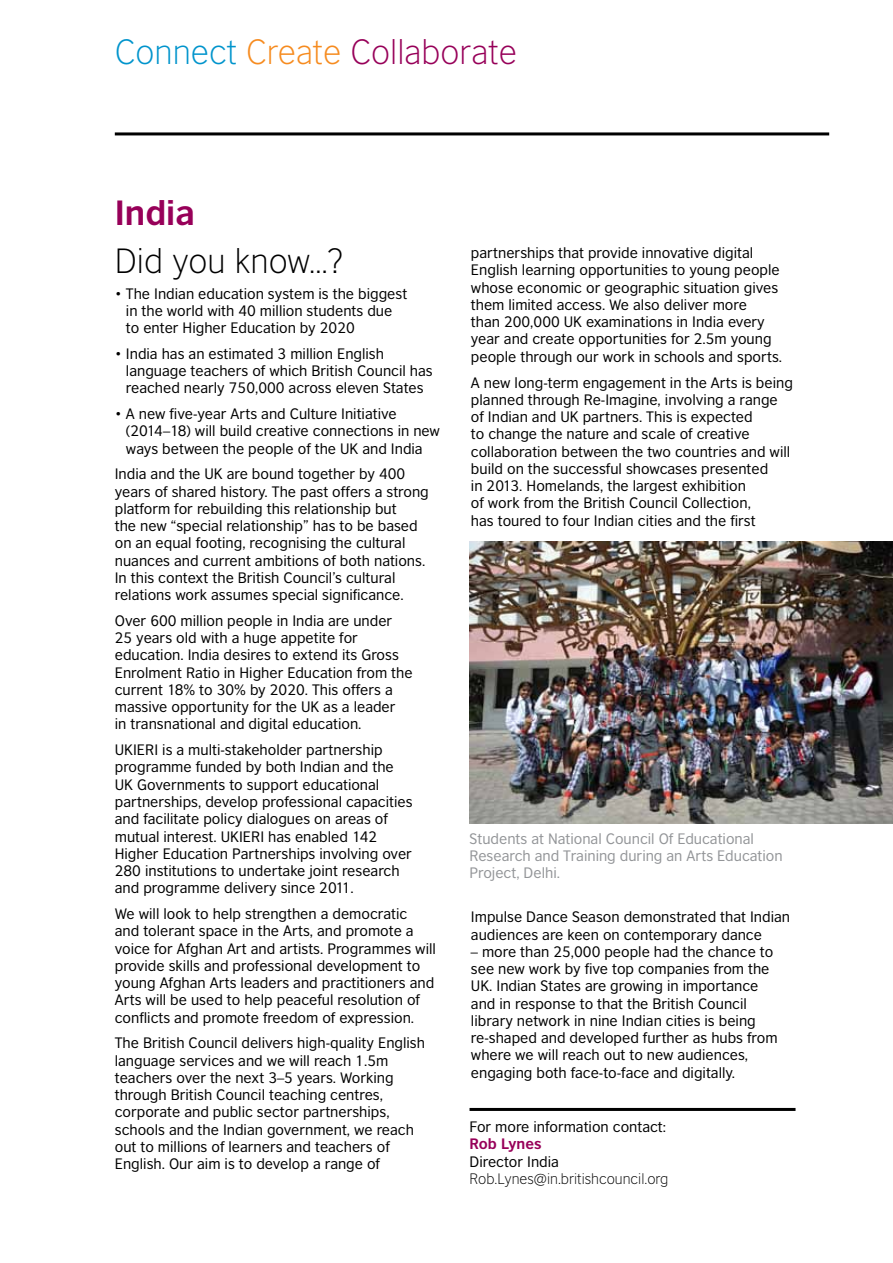
<style>
.page{position:relative;width:893px;height:1263px;background:#fff}
.page>*{position:absolute;margin:0;border:0;box-sizing:border-box;transform-origin:0 0}
.t1{font:300 33px "British Council Sans";color:#970059}
.t2{font:300 33px "British Council Sans";color:#000}
.t3{font:700 33px "British Council Sans";color:#970059}
.t4{font:14.25px/17.2px "British Council Sans";color:#000}
.t5{font:14.25px/17.2px "British Council Sans";color:#939598}
.t6{font:300 14.25px "British Council Sans";color:#000}
.t7{font:700 14.25px "British Council Sans";color:#970059}
.s1{color:#0094cc}
.s2{color:#f68b1f}
</style>
<div class="page">
<hr style="left:115px;top:132px;width:714px;height:3px;background:#000">
<hr style="left:469px;top:1108px;width:326px;height:3px;background:#000">
<img style="left:469px;top:541px;width:424px;height:283px">
<h1 class="t1" style="left:115px;top:34px;width:404px"><span class="s1">Connect</span> <span class="s2">Create</span> Collaborate</h1>
<h1 class="t3" style="left:115px;top:192px;width:81px">India</h1>
<h1 class="t2" style="left:115px;top:242px;width:230px">Did you know…?</h1>
<p class="t4" style="left:126px;top:285px;width:283px;text-indent:-11px">• The Indian education system is the biggest in the world with 40 million students due to enter Higher Education by 2020</p>
<p class="t4" style="left:126px;top:345px;width:308px;text-indent:-11px">• India has an estimated 3 million English language teachers of which British Council has reached nearly 750,000 across eleven States</p>
<p class="t4" style="left:126px;top:405px;width:316px;text-indent:-11px">• A new five-year Arts and Culture Initiative (2014–18) will build creative connections in new ways between the people of the UK and India</p>
<p class="t4" style="left:115px;top:465px;width:316px">India and the UK are bound together by 400 years of shared history. The past offers a strong platform for rebuilding this relationship but<br>the new “special relationship” has to be based on an equal footing, recognising the cultural nuances and current ambitions of both nations.<br>In this context the British Council’s cultural relations work assumes special significance.</p>
<p class="t4" style="left:115px;top:612px;width:299px">Over 600 million people in India are under 25 years old with a huge appetite for education. India desires to extend its Gross Enrolment Ratio in Higher Education from the current 18% to 30% by 2020. This offers a massive opportunity for the UK as a leader<br>in transnational and digital education.</p>
<p class="t4" style="left:115px;top:741px;width:299px">UKIERI is a multi-stakeholder partnership programme funded by both Indian and the UK Governments to support educational partnerships, develop professional capacities and facilitate policy dialogues on areas of mutual interest. UKIERI has enabled 142<br>Higher Education Partnerships involving over 280 institutions to undertake joint research and programme delivery since 2011.</p>
<p class="t4" style="left:115px;top:905px;width:323px">We will look to help strengthen a democratic<br>and tolerant space in the Arts, and promote a voice for Afghan Art and artists. Programmes will provide skills and professional development to young Afghan Arts leaders and practitioners and Arts will be used to help peaceful resolution of conflicts and promote freedom of expression.</p>
<p class="t4" style="left:115px;top:1034px;width:312px">The British Council delivers high-quality English language services and we will reach 1.5m teachers over the next 3–5 years. Working through British Council teaching centres, corporate and public sector partnerships, schools and the Indian government, we reach out to millions of learners and teachers of English. Our aim is to develop a range of</p>
<p class="t4" style="left:471px;top:244px;width:313px">partnerships that provide innovative digital English learning opportunities to young people whose economic or geographic situation gives them limited access. We also deliver more<br>than 200,000 UK examinations in India every year and create opportunities for 2.5m young people through our work in schools and sports.</p>
<p class="t4" style="left:471px;top:373px;width:323px">A new long-term engagement in the Arts is being planned through Re-Imagine, involving a range of Indian and UK partners. This is expected<br>to change the nature and scale of creative collaboration between the two countries and will build on the successful showcases presented<br>in 2013. Homelands, the largest exhibition<br>of work from the British Council Collection,<br>has toured to four Indian cities and the first</p>
<p class="t5" style="left:469px;top:830px;width:315px">Students at National Council Of Educational<br>Research and Training during an Arts Education<br>Project, Delhi.</p>
<p class="t4" style="left:471px;top:908px;width:321px">Impulse Dance Season demonstrated that Indian audiences are keen on contemporary dance</p>
<p class="t4" style="left:471px;top:943px;width:308px">– more than 25,000 people had the chance to see new work by five top companies from the UK. Indian States are growing in importance and in response to that the British Council library network in nine Indian cities is being re-shaped and developed further as hubs from where we will reach out to new audiences, engaging both face-to-face and digitally.</p>
<p class="t4" style="left:469px;top:1118px;width:198px">For more information contact:</p>
<p class="t7" style="left:469px;top:1135px;width:73px">Rob Lynes</p>
<p class="t4" style="left:469px;top:1153px;width:91px">Director India</p>
<p class="t6" style="left:469px;top:1171px;width:200px">Rob.Lynes@in.britishcouncil.org</p>
</div>
